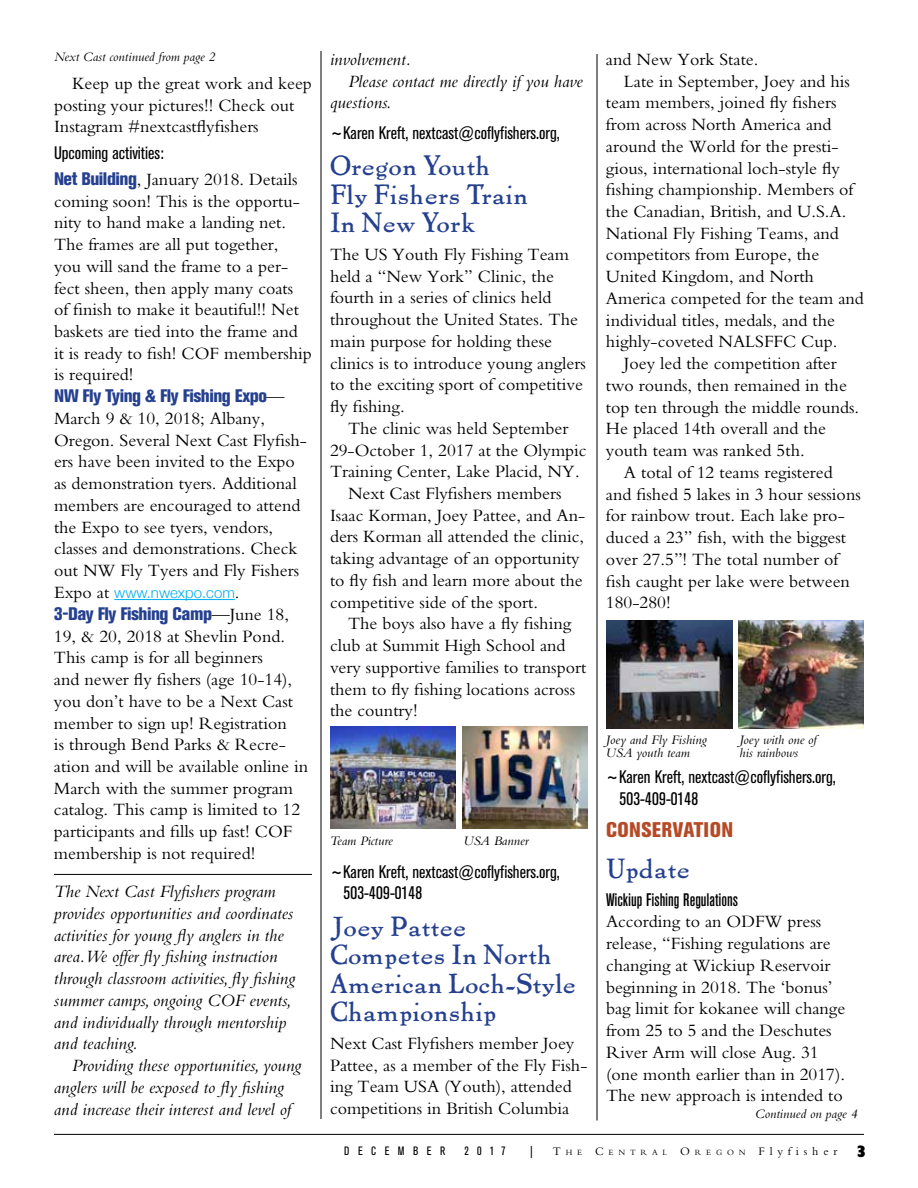
<style>
.page{position:relative;width:918px;height:1188px;background:#fff}
.page>*{position:absolute;margin:0;border:0;box-sizing:border-box;transform-origin:0 0}
.t1{font:27px/28.5px "Pabst L";color:#25408f}
.t2{font:800 condensed 21px "Akzidenz Grotesk BE";letter-spacing:.02em;color:#b64926}
.t3{font:18px/21.8px "Bembo";color:#000}
.t4{font:italic 18px/21.8px "Bembo";color:#000}
.t5{font:condensed 18px/21.8px "Akzidenz Grotesk BE";color:#000}
.t6{font:800 condensed 18px "Akzidenz Grotesk BE";letter-spacing:-.025em;color:#25408f}
.t7{font:500 condensed 18px "Akzidenz Grotesk BE";color:#000}
.t8{font:300 15px "Helvetica Neue";color:#00aeef}
.t9{font:italic 13.5px/13.5px "Bembo";color:#000}
.t10{font:condensed 12px "Akzidenz Grotesk BE";letter-spacing:.7em;color:#000}
.t11{font:8.4px "Bembo";letter-spacing:.57em;color:#000}
.s1{font-family:"Akzidenz Grotesk BE";font-weight:800;font-stretch:condensed;color:#25408f}
.s2{font-family:"Bembo";font-weight:400;font-stretch:normal;color:#000}
.s3{font-family:"Bembo";font-weight:400;font-size:18px;color:#000}
.s4{font-size:12px}
.s5{font-family:"Gill Sans Extra Bold Display";font-size:16.5px}
</style>
<div class="page">
<hr style="left:54px;top:1134px;width:810px;height:1px;background:#000">
<hr style="left:321px;top:51px;width:1px;height:1068px;background:#000">
<hr style="left:597px;top:54px;width:1px;height:1066px;background:#000">
<hr style="left:114px;top:599px;width:121px;height:1px;background:#00aeef">
<hr style="left:54px;top:874px;width:258px;height:1px;background:#000">
<img style="left:330px;top:727px;width:126px;height:102px">
<img style="left:462px;top:727px;width:126px;height:102px">
<img style="left:606px;top:620px;width:127px;height:108px">
<img style="left:739px;top:620px;width:125px;height:108px">
<p class="t9" style="left:54px;top:50px;width:163px">Next Cast continued from page 2</p>
<p class="t4" style="left:330px;top:48px;width:83px">involvement.</p>
<p class="t4" style="left:348px;top:70px;width:236px">Please contact me directly if you have</p>
<p class="t4" style="left:330px;top:91px;width:63px">questions.</p>
<p class="t5" style="left:330px;top:122px;width:231px">~Karen Kreft, nextcast@coflyfishers.org,</p>
<h1 class="t1" style="left:330px;top:150px;width:200px">Oregon Youth<br>Fly Fishers Train<br>In New York</h1>
<p class="t3" style="left:330px;top:243px;width:257px">The US Youth Fly Fishing Team held a “New York” Clinic, the fourth in a series of clinics held throughout the United States. The main purpose for holding these clinics is to introduce young anglers to the exciting sport of competitive fly fishing.</p>
<p class="t3" style="left:348px;top:417px;width:222px">The clinic was held September</p>
<p class="t3" style="left:330px;top:439px;width:258px">29-October 1, 2017 at the Olympic</p>
<p class="t3" style="left:330px;top:460px;width:251px">Training Center, Lake Placid, NY.</p>
<p class="t3" style="left:348px;top:482px;width:215px">Next Cast Flyfishers members</p>
<p class="t3" style="left:330px;top:504px;width:257px">Isaac Korman, Joey Pattee, and An-</p>
<p class="t3" style="left:330px;top:526px;width:256px">ders Korman all attended the clinic,</p>
<p class="t3" style="left:330px;top:547px;width:251px">taking advantage of an opportunity</p>
<p class="t3" style="left:330px;top:569px;width:254px">to fly fish and learn more about the</p>
<p class="t3" style="left:330px;top:591px;width:210px">competitive side of the sport.</p>
<p class="t3" style="left:348px;top:613px;width:225px">The boys also have a fly fishing</p>
<p class="t3" style="left:330px;top:634px;width:237px">club at Summit High School and</p>
<p class="t3" style="left:330px;top:656px;width:258px">very supportive families to transport</p>
<p class="t3" style="left:330px;top:678px;width:247px">them to fly fishing locations across</p>
<p class="t3" style="left:330px;top:700px;width:89px">the country!</p>
<p class="t3" style="left:54px;top:72px;width:259px;text-indent:18px">Keep up the great work and keep posting your pictures!! Check out<br>Instagram #nextcastflyfishers</p>
<p class="t5" style="left:54px;top:142px;width:111px">Upcoming activities:</p>
<p class="t3" style="left:54px;top:168px;width:259px"><span class="s1">Net Building</span>, January 2018. Details coming soon! This is the opportu&shy;nity to hand make a landing net.<br>The frames are all put together,<br>you will sand the frame to a per&shy;fect sheen, then apply many coats of finish to make it beautiful!! Net baskets are tied into the frame and it is ready to fish! COF membership is required!</p>
<p class="t6" style="left:54px;top:386px;width:232px">NW Fly Tying &amp; Fly Fishing Expo<span class="s2">—</span></p>
<p class="t3" style="left:54px;top:407px;width:254px">March 9 &amp; 10, 2018; Albany,<br>Oregon. Several Next Cast Flyfish&shy;ers have been invited to the Expo as demonstration tyers. Additional members are encouraged to attend the Expo to see tyers, vendors, classes and demonstrations. Check out NW Fly Tyers and Fly Fishers</p>
<p class="t8" style="left:54px;top:581px;width:187px"><span class="s3">Expo at</span> www.nwexpo.com<span class="s3">.</span></p>
<p class="t6" style="left:54px;top:603px;width:237px">3-Day Fly Fishing Camp<span class="s2">—June 18,</span></p>
<p class="t3" style="left:54px;top:625px;width:256px">19, &amp; 20, 2018 at Shevlin Pond.<br>This camp is for all beginners<br>and newer fly fishers (age 10-14), you don’t have to be a Next Cast member to sign up! Registration<br>is through Bend Parks &amp; Recre&shy;ation and will be available online in<br>March with the summer program catalog. This camp is limited to 12 participants and fills up fast! COF membership is not required!</p>
<p class="t4" style="left:54px;top:880px;width:243px">The Next Cast Flyfishers program provides opportunities and coordinates activities for young fly anglers in the area. We offer fly fishing instruction through classroom activities, fly fishing summer camps, ongoing COF events, and individually through mentorship and teaching.</p>
<p class="t4" style="left:54px;top:1054px;width:249px;text-indent:18px">Providing these opportunities, young anglers will be exposed to fly fishing and increase their interest and level of</p>
<p class="t9" style="left:330px;top:834px;width:64px">Team Picture</p>
<p class="t9" style="left:463px;top:834px;width:66px">USA Banner</p>
<p class="t5" style="left:344px;top:861px;width:218px;text-indent:-14px">~Karen Kreft, nextcast@coflyfishers.org,<br>503-409-0148</p>
<h1 class="t1" style="left:330px;top:911px;width:248px">Joey Pattee<br>Competes In North<br>American Loch-Style<br>Championship</h1>
<p class="t3" style="left:330px;top:1032px;width:259px">Next Cast Flyfishers member Joey Pattee, as a member of the Fly Fish&shy;ing Team USA (Youth), attended competitions in British Columbia</p>
<p class="t3" style="left:606px;top:48px;width:154px">and New York State.</p>
<p class="t3" style="left:624px;top:70px;width:228px">Late in September, Joey and his</p>
<p class="t3" style="left:606px;top:91px;width:232px">team members, joined fly fishers</p>
<p class="t3" style="left:606px;top:113px;width:227px">from across North America and</p>
<p class="t3" style="left:606px;top:135px;width:234px">around the World for the presti-</p>
<p class="t3" style="left:606px;top:157px;width:235px">gious, international loch-style fly</p>
<p class="t3" style="left:606px;top:178px;width:249px">fishing championship. Members of</p>
<p class="t3" style="left:606px;top:200px;width:242px">the Canadian, British, and U.S.A.</p>
<p class="t3" style="left:606px;top:222px;width:234px">National Fly Fishing Teams, and</p>
<p class="t3" style="left:606px;top:244px;width:215px">competitors from Europe, the</p>
<p class="t3" style="left:606px;top:265px;width:209px">United Kingdom, and North</p>
<p class="t3" style="left:606px;top:287px;width:259px">America competed for the team and</p>
<p class="t3" style="left:606px;top:309px;width:231px">individual titles, medals, and the</p>
<p class="t3" style="left:606px;top:331px;width:233px">highly-coveted NALSFFC Cup.</p>
<p class="t3" style="left:624px;top:352px;width:214px">Joey led the competition after</p>
<p class="t3" style="left:606px;top:374px;width:242px">two rounds, then remained in the</p>
<p class="t3" style="left:606px;top:396px;width:255px">top ten through the middle rounds.</p>
<p class="t3" style="left:606px;top:418px;width:222px">He placed 14th overall and the</p>
<p class="t3" style="left:606px;top:439px;width:200px">youth team was ranked 5th.</p>
<p class="t3" style="left:624px;top:461px;width:210px">A total of 12 teams registered</p>
<p class="t3" style="left:606px;top:483px;width:256px">and fished 5 lakes in 3 hour sessions</p>
<p class="t3" style="left:606px;top:505px;width:240px">for rainbow trout. Each lake pro-</p>
<p class="t3" style="left:606px;top:526px;width:242px">duced a 23” fish, with the biggest</p>
<p class="t3" style="left:606px;top:548px;width:234px">over 27.5”! The total number of</p>
<p class="t3" style="left:606px;top:570px;width:245px">fish caught per lake were between</p>
<p class="t3" style="left:606px;top:592px;width:66px">180-280!</p>
<p class="t9" style="left:606px;top:733px;width:102px">Joey and Fly Fishing<br>USA youth team</p>
<p class="t9" style="left:740px;top:733px;width:79px">Joey with one of his rainbows</p>
<p class="t5" style="left:619px;top:766px;width:218px;text-indent:-14px">~Karen Kreft, nextcast@coflyfishers.org,<br>503-409-0148</p>
<p class="t2" style="left:606px;top:818px;width:129px">CONSERVATION</p>
<h1 class="t1" style="left:606px;top:853px;width:85px">Update</h1>
<p class="t7" style="left:606px;top:889px;width:134px">Wickiup Fishing Regulations</p>
<p class="t3" style="left:606px;top:910px;width:241px">According to an ODFW press release, “Fishing regulations are changing at Wickiup Reservoir beginning in 2018. The ‘bonus’ bag limit for kokanee will change from 25 to 5 and the Deschutes<br>River Arm will close Aug. 31 (one month earlier than in 2017).<br>The new approach is intended to</p>
<p class="t9" style="left:755px;top:1107px;width:104px">Continued on page 4</p>
<p class="t10" style="left:344px;top:1145px;width:103px">DECEMBER</p>
<p class="t10" style="left:464px;top:1145px;width:43px">2017</p>
<p class="t10" style="left:530px;top:1145px;width:4px">|</p>
<p class="t11" style="left:553px;top:1148px;width:314px"><span class="s4">T</span>HE <span class="s4">C</span>ENTRAL <span class="s4">O</span>REGON <span class="s4">Flyfisher</span> <span class="s5">3</span></p>
</div>
